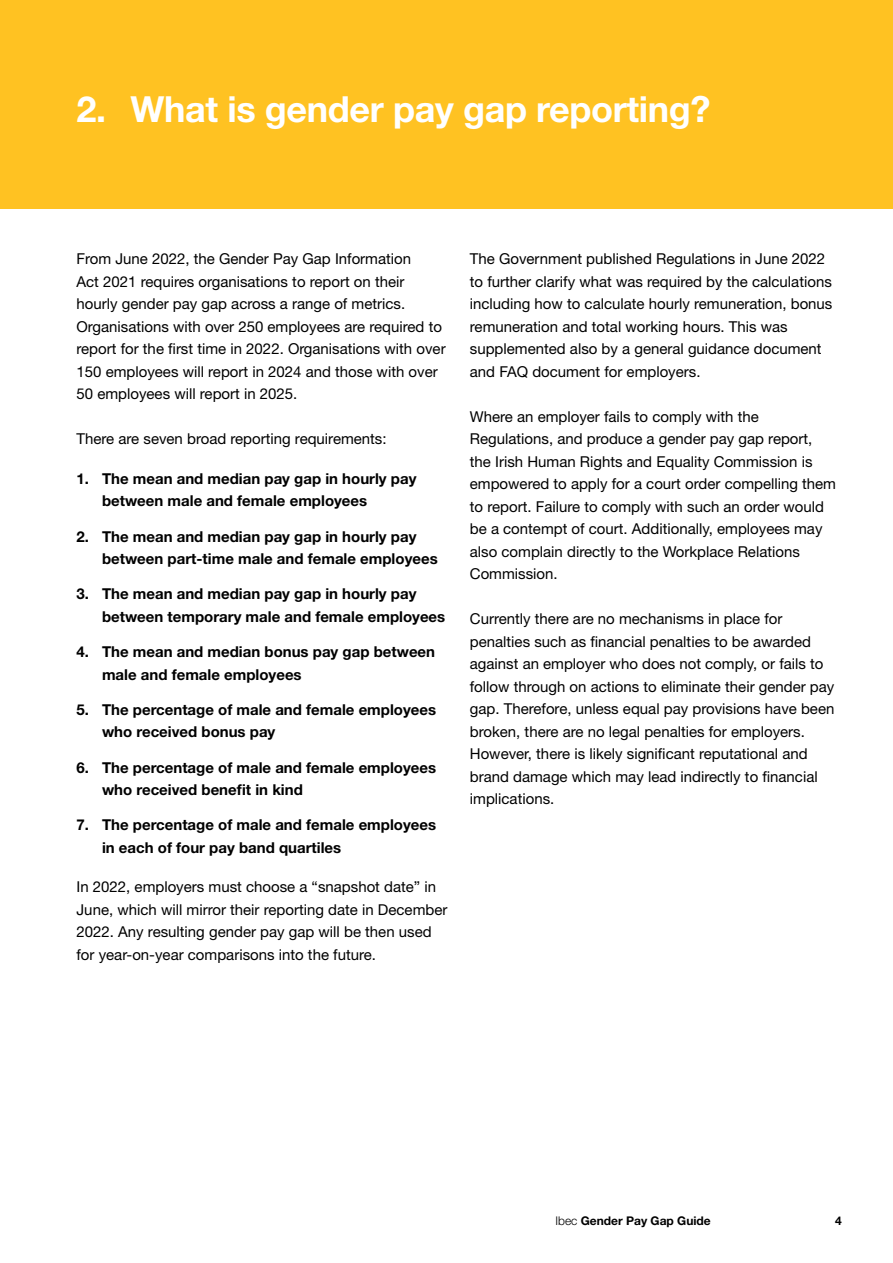
<style>
.page{position:relative;width:893px;height:1263px;background:#fff}
.page>*{position:absolute;margin:0;border:0;box-sizing:border-box;transform-origin:0 0}
.Heading{font:700 36px "Helvetica Neue LT Std";letter-spacing:-.01em;color:#fff}
.Body_Copy{font:15px/22.5px "Helvetica Neue LT Std";color:#000}
.t1{font:700 15px/22.5px "Helvetica Neue LT Std";color:#000}
.t2{font:700 12px "Helvetica Neue LT Std";color:#000}
.s1{font-weight:300}
</style>
<div class="page">
<div style="left:0;top:0;width:893px;height:209px;background:#ffc222"></div>
<p class="Heading" style="left:77px;top:87px;width:635px">2. What is gender pay gap reporting?</p>
<p class="Body_Copy" style="left:77px;top:247px;width:371px">From June 2022, the Gender Pay Gap Information<br>Act 2021 requires organisations to report on their hourly gender pay gap across a range of metrics.<br>Organisations with over 250 employees are required to report for the first time in 2022. Organisations with over 150 employees will report in 2024 and those with over 50 employees will report in 2025.</p>
<p class="Body_Copy" style="left:77px;top:427px;width:312px">There are seven broad reporting requirements:</p>
<p class="t1" style="left:102px;top:467px;width:316px;text-indent:-26px">1. The mean and median pay gap in hourly pay between male and female employees</p>
<p class="t1" style="left:102px;top:525px;width:337px;text-indent:-26px">2. The mean and median pay gap in hourly pay between part-time male and female employees</p>
<p class="t1" style="left:102px;top:582px;width:345px;text-indent:-26px">3. The mean and median pay gap in hourly pay between temporary male and female employees</p>
<p class="t1" style="left:102px;top:640px;width:335px;text-indent:-26px">4. The mean and median bonus pay gap between male and female employees</p>
<p class="t1" style="left:102px;top:698px;width:336px;text-indent:-26px">5. The percentage of male and female employees who received bonus pay</p>
<p class="t1" style="left:102px;top:756px;width:336px;text-indent:-26px">6. The percentage of male and female employees who received benefit in kind</p>
<p class="t1" style="left:102px;top:813px;width:336px;text-indent:-26px">7. The percentage of male and female employees in each of four pay band quartiles</p>
<p class="Body_Copy" style="left:77px;top:875px;width:372px">In 2022, employers must choose a “snapshot date” in June, which will mirror their reporting date in December 2022. Any resulting gender pay gap will be then used for year-on-year comparisons into the future.</p>
<p class="Body_Copy" style="left:470px;top:247px;width:364px">The Government published Regulations in June 2022 to further clarify what was required by the calculations including how to calculate hourly remuneration, bonus remuneration and total working hours. This was supplemented also by a general guidance document and FAQ document for employers.</p>
<p class="Body_Copy" style="left:470px;top:405px;width:368px">Where an employer fails to comply with the Regulations, and produce a gender pay gap report, the Irish Human Rights and Equality Commission is empowered to apply for a court order compelling them to report. Failure to comply with such an order would be a contempt of court. Additionally, employees may also complain directly to the Workplace Relations Commission.</p>
<p class="Body_Copy" style="left:470px;top:607px;width:366px">Currently there are no mechanisms in place for penalties such as financial penalties to be awarded against an employer who does not comply, or fails to follow through on actions to eliminate their gender pay gap. Therefore, unless equal pay provisions have been broken, there are no legal penalties for employers.<br>However, there is likely significant reputational and brand damage which may lead indirectly to financial implications.</p>
<p class="t2" style="left:555px;top:1213px;width:157px"><span class="s1">Ibec</span> Gender Pay Gap Guide</p>
<p class="t2" style="left:835px;top:1213px;width:8px">4</p>
</div>
